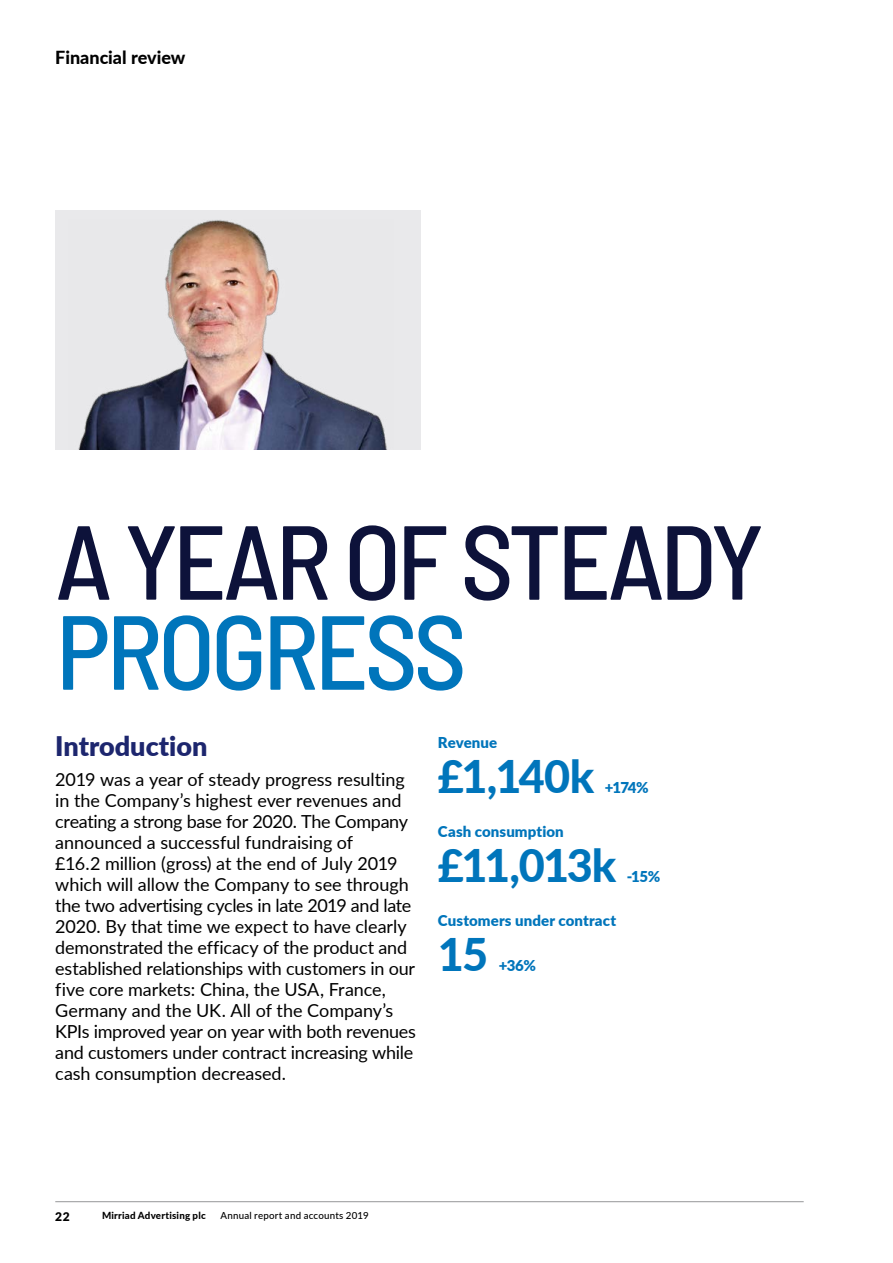
<style>
.page{position:relative;width:893px;height:1263px;background:#fff}
.page>*{position:absolute;margin:0;border:0;box-sizing:border-box;transform-origin:0 0}
.t1{font:500 semi-condensed 105px "Barlow";letter-spacing:-.04em;color:#0d123a}
.t2{font:500 semi-condensed 105px "Barlow";letter-spacing:-.04em;color:#0075bb}
.t3{font:800 45px "Lato";letter-spacing:-.04em;color:#0075bb}
.t4{font:900 27px "Lato";color:#1d266e}
.t5{font:18px/21px "Lato";letter-spacing:-.01em;color:#000}
.t6{font:800 18px "Lato";color:#000}
.t7{font:900 15px "Lato";letter-spacing:.005em;color:#0075bb}
.t8{font:900 12px "Lato";color:#000}
.t9{font:500 9.75px "Lato";letter-spacing:.025em;color:#000}
.t10{font:800 9.75px "Lato";letter-spacing:.02em;color:#000}
</style>
<div class="page">
<hr style="left:55px;top:1201px;width:749px;height:1px;background:#969798">
<div style="left:55px;top:210px;width:366px;height:240px;background:#e9e9eb"></div>
<img style="left:78px;top:220px;width:310px;height:230px">
<p class="t6" style="left:55px;top:44px;width:132px">Financial review</p>
<h1 class="t1" style="left:56px;top:486px;width:710px">A YEAR OF STEADY</h1>
<h1 class="t2" style="left:56px;top:576px;width:412px">PROGRESS</h1>
<h3 class="t4" style="left:55px;top:726px;width:154px">Introduction</h3>
<p class="t5" style="left:55px;top:768px;width:362px">2019 was a year of steady progress resulting in the Company’s highest ever revenues and creating a strong base for 2020. The Company announced a successful fundraising of<br>£16.2 million (gross) at the end of July 2019 which will allow the Company to see through the two advertising cycles in late 2019 and late 2020. By that time we expect to have clearly demonstrated the efficacy of the product and established relationships with customers in our five core markets: China, the USA, France, Germany and the UK. All of the Company’s KPIs improved year on year with both revenues and customers under contract increasing while cash consumption decreased.</p>
<p class="t7" style="left:438px;top:731px;width:61px">Revenue</p>
<h2 class="t3" style="left:438px;top:743px;width:158px">£1,140k</h2>
<p class="t7" style="left:605px;top:776px;width:45px">+174%</p>
<p class="t7" style="left:438px;top:820px;width:127px">Cash consumption</p>
<h2 class="t3" style="left:438px;top:832px;width:180px">£11,013k</h2>
<p class="t7" style="left:438px;top:909px;width:180px">Customers under contract</p>
<h2 class="t3" style="left:438px;top:921px;width:52px">15</h2>
<p class="t7" style="left:499px;top:954px;width:39px">+36%</p>
<p class="t7" style="left:627px;top:865px;width:35px">-15%</p>
<p class="t8" style="left:55px;top:1207px;width:16px">22</p>
<p class="t10" style="left:102px;top:1208px;width:105px">Mirriad Advertising plc</p>
<p class="t9" style="left:220px;top:1208px;width:150px">Annual report and accounts 2019</p>
</div>
